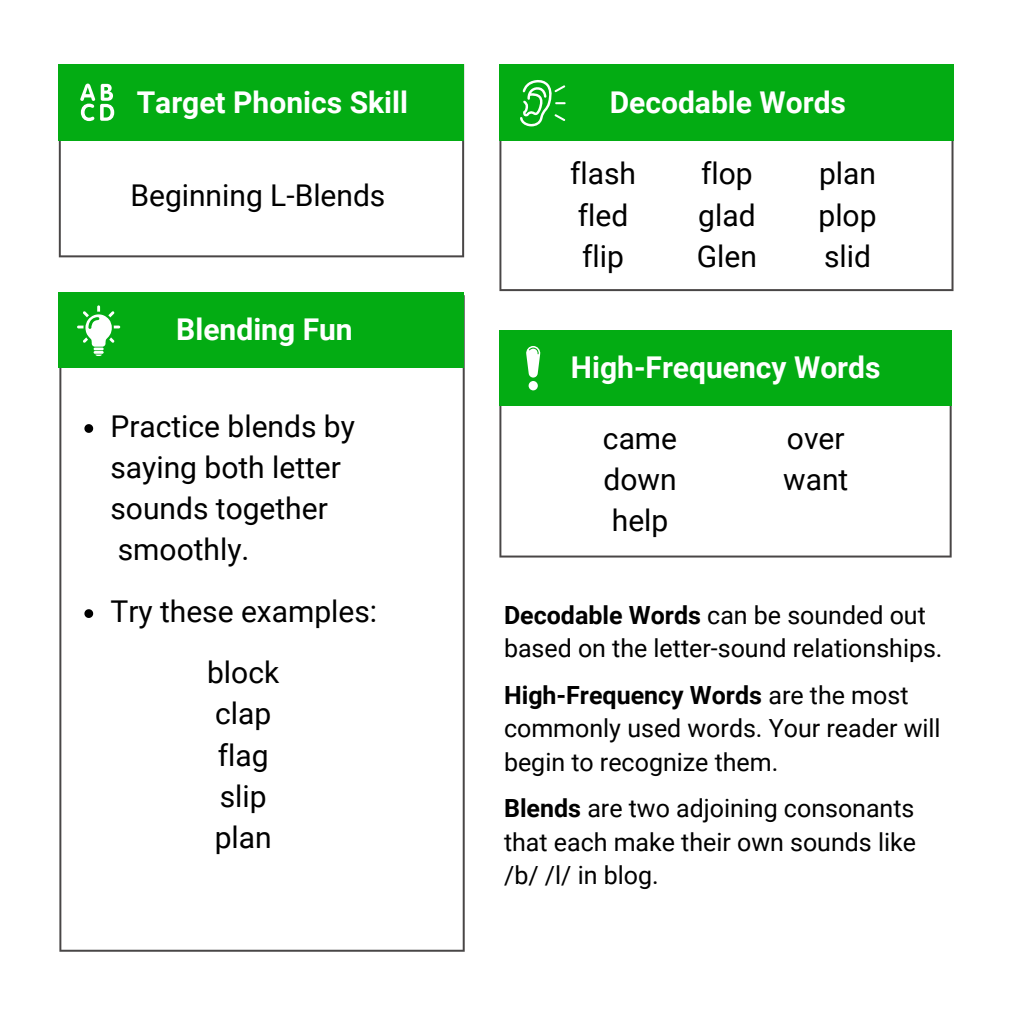
<style>
.page{position:relative;width:1013px;height:1013px;background:#fff}
.page>*{position:absolute;margin:0;border:0;box-sizing:border-box;transform-origin:0 0}
.t1{font:30px/41.2px "Roboto";color:#000}
.t2{font:700 30px "Roboto";color:#fff}
.t3{font:25px/33.2px "Roboto";color:#000}
.s1{font-weight:700}
</style>
<div class="page">
<svg style="left:59px;top:141px;width:405px;height:116px"></svg>
<div style="left:59px;top:64px;width:405px;height:77px;background:#03ac13"></div>
<svg style="left:80px;top:84px;width:34px;height:37px"></svg>
<svg style="left:499px;top:141px;width:454px;height:150px"></svg>
<svg style="left:59px;top:368px;width:405px;height:583px"></svg>
<div style="left:59px;top:293px;width:405px;height:75px;background:#03ac13"></div>
<svg style="left:77px;top:305px;width:43px;height:51px"></svg>
<svg style="left:84px;top:424px;width:9px;height:9px"></svg>
<svg style="left:84px;top:609px;width:9px;height:9px"></svg>
<svg style="left:499px;top:405px;width:452px;height:152px"></svg>
<div style="left:499px;top:64px;width:454px;height:77px;background:#03ac13"></div>
<svg style="left:520px;top:80px;width:46px;height:46px"></svg>
<div style="left:499px;top:330px;width:452px;height:75px;background:#03ac13"></div>
<svg style="left:526px;top:346px;width:14px;height:31px"></svg>
<div style="left:528px;top:381px;width:9px;height:9px;background:#fff;border-radius:50%"></div>
<p class="t2" style="left:137px;top:85px;width:273px">Target Phonics Skill</p>
<p class="t1" style="left:130px;top:175px;width:256px">Beginning L-Blends</p>
<p class="t2" style="left:176px;top:312px;width:178px">Blending Fun</p>
<p class="t1" style="left:110px;top:406px;width:246px">Practice blends by saying both letter sounds together smoothly.</p>
<p class="t1" style="left:110px;top:581px;width:268px;line-height:61.2px;text-align:center">Try these examples: block</p>
<p class="t1" style="left:215px;top:693px;width:58px">clap flag slip plan</p>
<p class="t2" style="left:609px;top:85px;width:238px">Decodable Words</p>
<p class="t1" style="left:570px;top:153px;width:67px">flash fled flip</p>
<p class="t1" style="left:696px;top:153px;width:62px">flop glad<br>Glen</p>
<p class="t1" style="left:818px;top:153px;width:60px;text-align:justify">plan plop slid</p>
<p class="t2" style="left:571px;top:350px;width:311px">High-Frequency Words</p>
<p class="t1" style="left:602px;top:418px;width:76px;text-align:justify">came down help</p>
<p class="t1" style="left:783px;top:418px;width:67px">over want</p>
<p class="t3" style="left:504px;top:598px;width:440px"><span class="s1">Decodable Words</span> can be sounded out based on the letter-sound relationships.</p>
<p class="t3" style="left:504px;top:678px;width:438px"><span class="s1">High-Frequency Words</span> are the most commonly used words. Your reader will begin to recognize them.</p>
<p class="t3" style="left:504px;top:792px;width:413px;text-align:justify"><span class="s1">Blends</span> are two adjoining consonants that each make their own sounds like /b/ /l/ in blog.</p>
</div>
